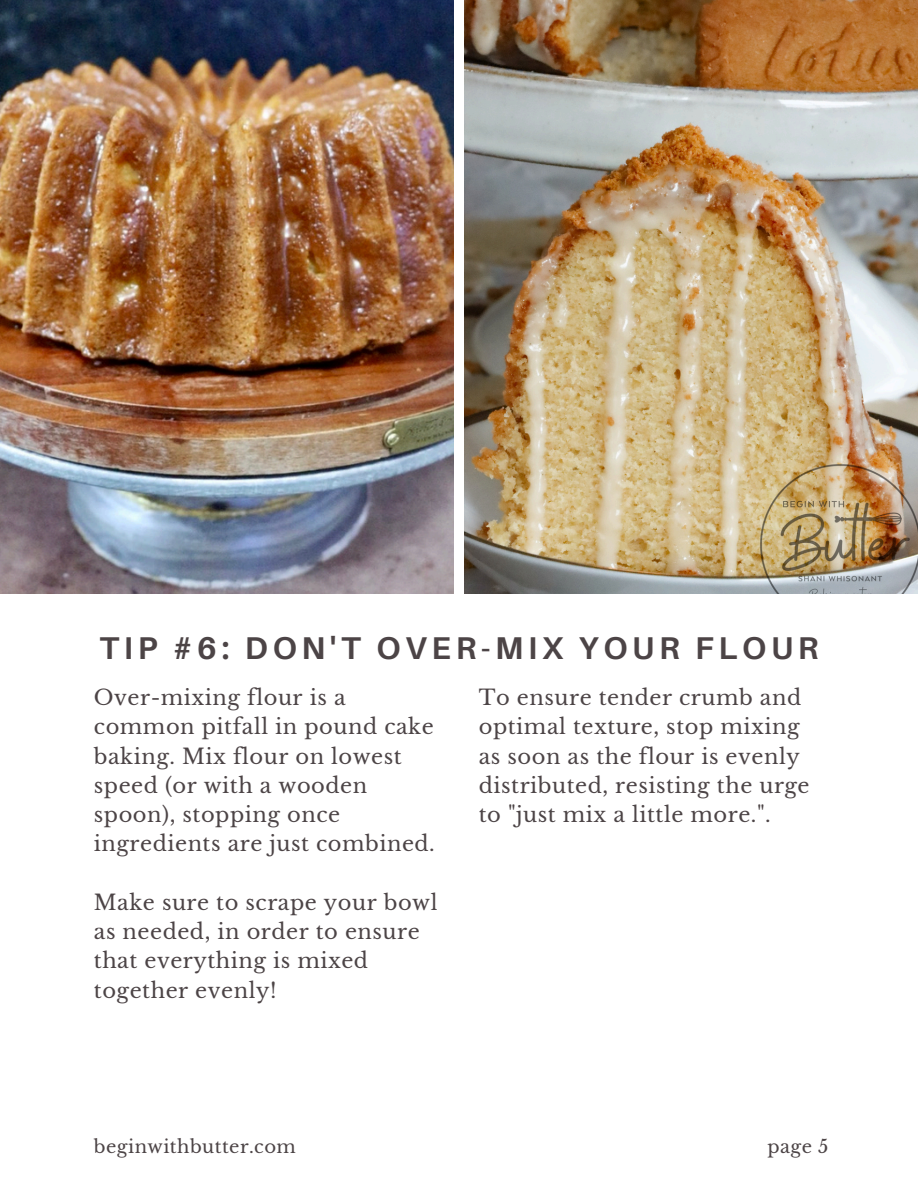
<style>
.page{position:relative;width:918px;height:1188px;background:#fff}
.page>*{position:absolute;margin:0;border:0;box-sizing:border-box;transform-origin:0 0}
.t1{font:700 31.5px "Aileron";letter-spacing:.15em;color:#4c4446}
.t2{font:21px/29.2px "Libre Baskerville";letter-spacing:.025em;color:#4c4446}
.t3{font:18px "Libre Baskerville";letter-spacing:.025em;color:#4c4446}
</style>
<div class="page">
<img style="left:0;top:0;width:453px;height:594px">
<img style="left:465px;top:0;width:453px;height:594px">
<h2 class="t1" style="left:99px;top:628px;width:721px">TIP #6: DON'T OVER-MIX YOUR FLOUR</h2>
<h1 class="t2" style="left:94px;top:683px;width:342px">Over-mixing flour is a common pitfall in pound cake baking. Mix flour on lowest speed (or with a wooden spoon), stopping once ingredients are just combined.</h1>
<h2 class="t2" style="left:94px;top:888px;width:345px">Make sure to scrape your bowl as needed, in order to ensure that everything is mixed together evenly!</h2>
<h2 class="t2" style="left:479px;top:683px;width:332px">To ensure tender crumb and optimal texture, stop mixing as soon as the flour is evenly distributed, resisting the urge to "just mix a little more.".</h2>
<p class="t3" style="left:94px;top:1135px;width:204px">beginwithbutter.com</p>
<p class="t3" style="left:767px;top:1135px;width:62px">page 5</p>
</div>
